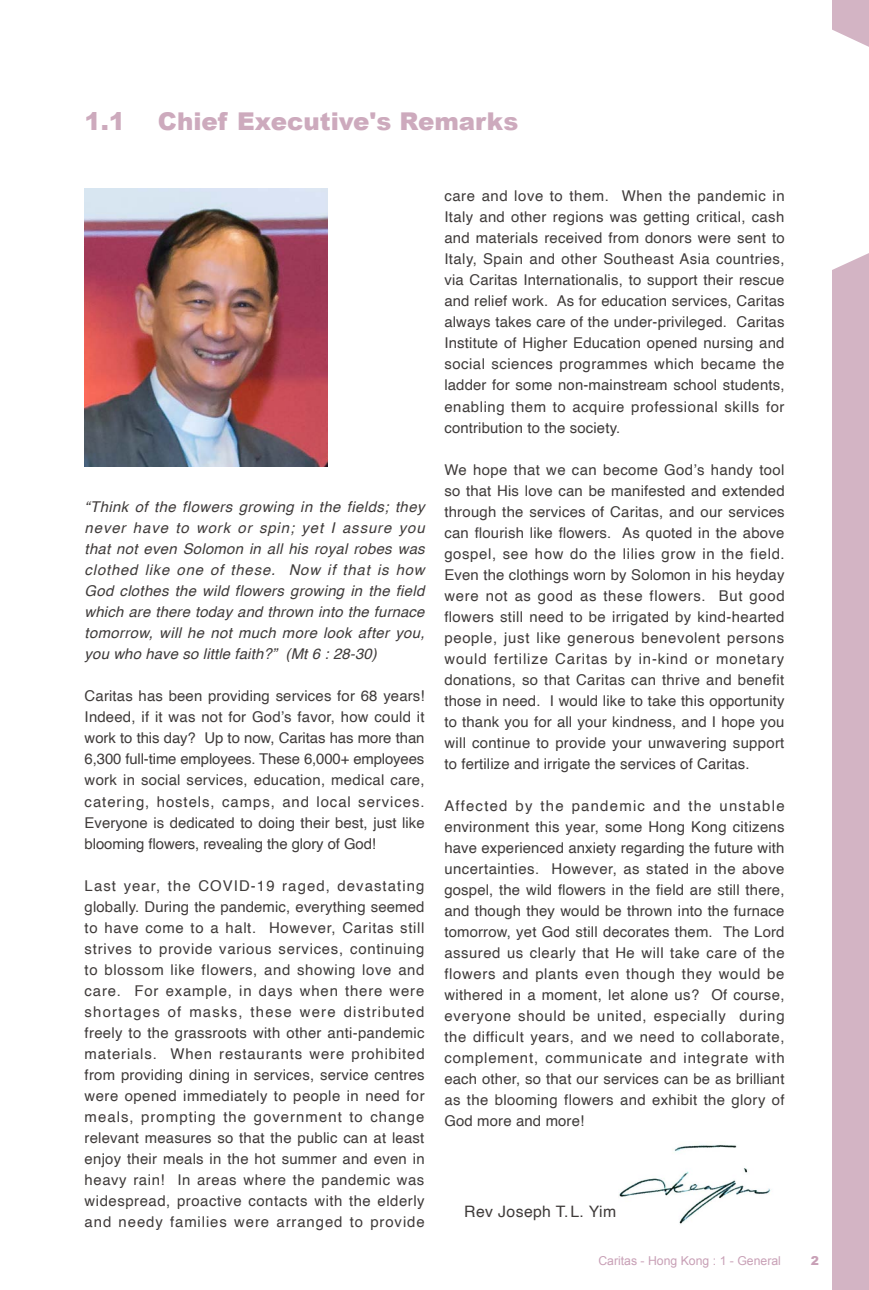
<style>
.page{position:relative;width:869px;height:1290px;background:#fff}
.page>*{position:absolute;margin:0;border:0;box-sizing:border-box;transform-origin:0 0}
.t1{font:900 24.5px "Arial";color:#cdaabd}
.t2{font:15.75px "Helvetica";letter-spacing:.025em;color:#3f3b3a}
.t3{font:14.88px/21px "Helvetica";letter-spacing:.01em;color:#3f3b3a;text-align:justify}
.t4{font:italic 14.88px/21px "Helvetica";letter-spacing:.015em;color:#3f3b3a;text-align:justify}
.t5{font:12.25px "Arial";color:#c8a0b6}
.t6{font:900 12.25px "Arial";color:#c8a0b6}
</style>
<div class="page">
<div style="left:831px;top:0;width:37px;height:1290px;background:#d3b4c4"></div>
<svg style="left:831px;top:25px;width:37px;height:249px;background:#faf7f9"></svg>
<img style="left:619px;top:1145px;width:152px;height:79px">
<img style="left:85px;top:189px;width:242px;height:277px">
<h1 class="t1" style="left:84px;top:104px;width:42px">1.1</h1>
<h1 class="t1" style="left:158px;top:104px;width:361px">Chief Executive's Remarks</h1>
<p class="t4" style="left:85px;top:497px;width:341px">“Think of the flowers growing in the fields; they never have to work or spin; yet I assure you that not even Solomon in all his royal robes was clothed like one of these. Now if that is how God clothes the wild flowers growing in the field which are there today and thrown into the furnace tomorrow, will he not much more look after you, you who have so little faith?” (Mt 6 : 28-30)</p>
<p class="t3" style="left:85px;top:686px;width:341px">Caritas has been providing services for 68 years!<br>Indeed, if it was not for God’s favor, how could it work to this day? Up to now, Caritas has more than 6,300 full-time employees. These 6,000+ employees work in social services, education, medical care, catering, hostels, camps, and local services.<br>Everyone is dedicated to doing their best, just like blooming flowers, revealing the glory of God!</p>
<p class="t3" style="left:85px;top:875px;width:341px">Last year, the COVID-19 raged, devastating globally. During the pandemic, everything seemed to have come to a halt. However, Caritas still strives to provide various services, continuing to blossom like flowers, and showing love and care. For example, in days when there were shortages of masks, these were distributed freely to the grassroots with other anti-pandemic materials. When restaurants were prohibited from providing dining in services, service centres were opened immediately to people in need for meals, prompting the government to change relevant measures so that the public can at least enjoy their meals in the hot summer and even in heavy rain! In areas where the pandemic was widespread, proactive contacts with the elderly and needy families were arranged to provide</p>
<p class="t3" style="left:444px;top:186px;width:341px">care and love to them. When the pandemic in Italy and other regions was getting critical, cash and materials received from donors were sent to Italy, Spain and other Southeast Asia countries, via Caritas Internationalis, to support their rescue and relief work. As for education services, Caritas always takes care of the under-privileged. Caritas Institute of Higher Education opened nursing and social sciences programmes which became the ladder for some non-mainstream school students, enabling them to acquire professional skills for contribution to the society.</p>
<p class="t3" style="left:444px;top:459px;width:341px">We hope that we can become God’s handy tool so that His love can be manifested and extended through the services of Caritas, and our services can flourish like flowers. As quoted in the above gospel, see how do the lilies grow in the field.<br>Even the clothings worn by Solomon in his heyday were not as good as these flowers. But good flowers still need to be irrigated by kind-hearted people, just like generous benevolent persons would fertilize Caritas by in-kind or monetary donations, so that Caritas can thrive and benefit those in need. I would like to take this opportunity to thank you for all your kindness, and I hope you will continue to provide your unwavering support to fertilize and irrigate the services of Caritas.</p>
<p class="t3" style="left:444px;top:795px;width:341px">Affected by the pandemic and the unstable environment this year, some Hong Kong citizens have experienced anxiety regarding the future with uncertainties. However, as stated in the above gospel, the wild flowers in the field are still there, and though they would be thrown into the furnace tomorrow, yet God still decorates them. The Lord assured us clearly that He will take care of the flowers and plants even though they would be withered in a moment, let alone us? Of course, everyone should be united, especially during the difficult years, and we need to collaborate, complement, communicate and integrate with each other, so that our services can be as brilliant as the blooming flowers and exhibit the glory of God more and more!</p>
<p class="t2" style="left:464px;top:1199px;width:153px">Rev Joseph T.L. Yim</p>
<p class="t5" style="left:598px;top:1252px;width:184px">Caritas - Hong Kong : 1 - General</p>
<p class="t6" style="left:810px;top:1251px;width:10px">2</p>
</div>
